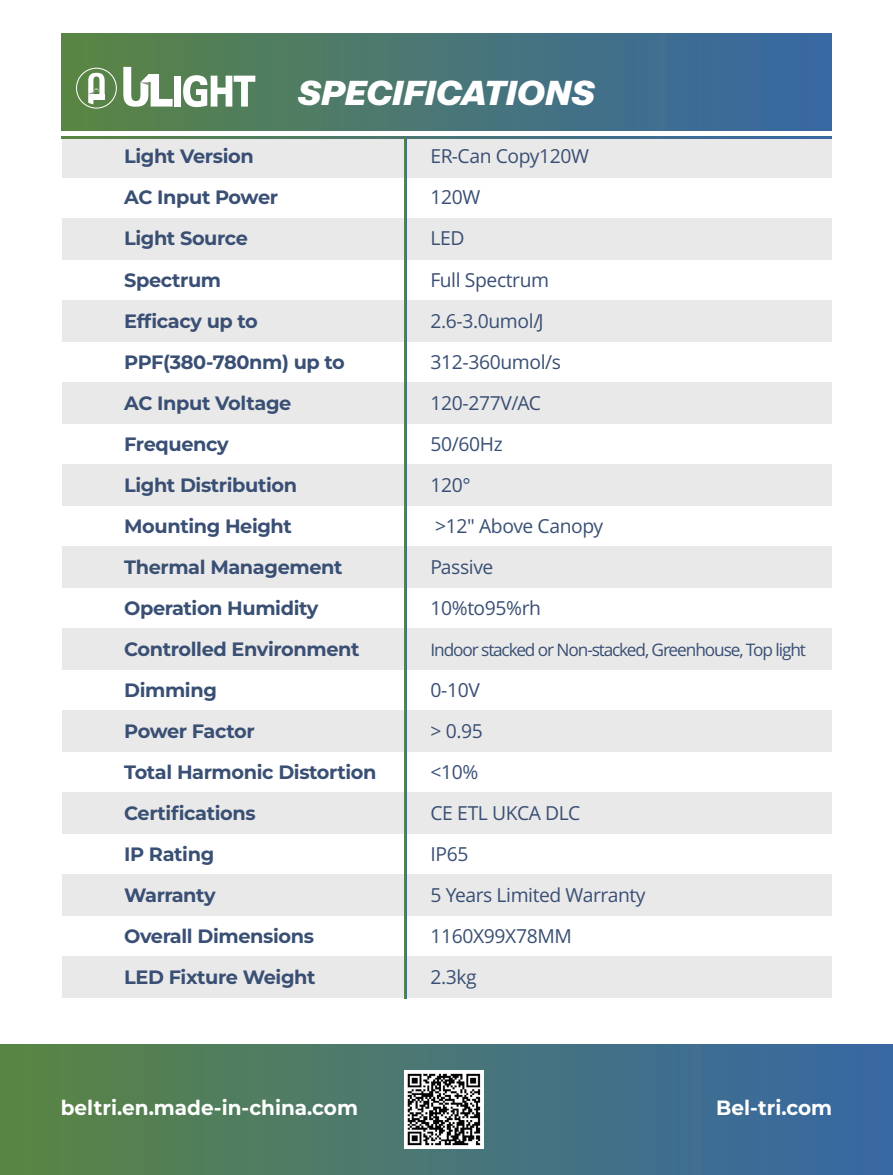
<style>
.page{position:relative;width:893px;height:1175px;background:#fff}
.page>*{position:absolute;margin:0;border:0;box-sizing:border-box;transform-origin:0 0}
.t1{font:italic 900 34.5px "Decagram TRIAL";color:#fff}
.t2{font:700 20.55px "Liga Montserrat";color:#fff}
.t3{font:700 19.35px "Liga Montserrat";letter-spacing:-.02em;color:#394f74}
.t4{font:19.35px "Spica Neue P";letter-spacing:-.02em;color:#394f74}
.t5{font:17.25px "Spica Neue P";letter-spacing:-.065em;color:#394f74}
</style>
<div class="page">
<div style="left:62px;top:136px;width:769px;height:41px;background:#eae9e9"></div>
<div style="left:62px;top:33px;width:769px;height:97px;background:linear-gradient(to right,#5b8645,#3767a6)"></div>
<div style="left:62px;top:218px;width:769px;height:41px;background:#eae9e9"></div>
<div style="left:62px;top:300px;width:769px;height:41px;background:#eae9e9"></div>
<div style="left:62px;top:382px;width:769px;height:41px;background:#eae9e9"></div>
<div style="left:62px;top:464px;width:769px;height:41px;background:#eae9e9"></div>
<div style="left:62px;top:546px;width:769px;height:41px;background:#eae9e9"></div>
<div style="left:62px;top:628px;width:769px;height:41px;background:#eae9e9"></div>
<div style="left:62px;top:711px;width:769px;height:41px;background:#eae9e9"></div>
<div style="left:62px;top:793px;width:769px;height:41px;background:#eae9e9"></div>
<div style="left:62px;top:875px;width:769px;height:41px;background:#eae9e9"></div>
<div style="left:62px;top:957px;width:769px;height:41px;background:#eae9e9"></div>
<div style="left:0;top:1044px;width:893px;height:131px;background:linear-gradient(to right,#5b8645,#3868a7)"></div>
<svg style="left:62px;top:136px;width:769px;height:2px;background:#487675"></svg>
<hr style="left:405px;top:138px;width:1px;height:860px;background:#547f55">
<div style="left:174px;top:76px;width:7px;height:31px;background:#fff"></div>
<svg style="left:183px;top:75px;width:72px;height:32px"></svg>
<svg style="left:123px;top:67px;width:50px;height:40px"></svg>
<div style="left:148px;top:74px;width:11px;height:8px;background:#fff"></div>
<svg style="left:88px;top:73px;width:17px;height:31px"></svg>
<div style="left:76px;top:68px;width:41px;height:41px;border:1px solid #fff;border-radius:50%"></div>
<img style="left:405px;top:1070px;width:78px;height:78px">
<h1 class="t1" style="left:298px;top:77px;width:298px">SPECIFICATIONS</h1>
<p class="t3" style="left:124px;top:143px;width:131px">Light Version</p>
<p class="t4" style="left:430px;top:142px;width:160px">ER-Can Copy120W</p>
<p class="t3" style="left:124px;top:184px;width:155px">AC Input Power</p>
<p class="t4" style="left:430px;top:183px;width:51px">120W</p>
<p class="t3" style="left:124px;top:225px;width:125px">Light Source</p>
<p class="t4" style="left:430px;top:224px;width:36px">LED</p>
<p class="t3" style="left:124px;top:266px;width:98px">Spectrum</p>
<p class="t4" style="left:430px;top:266px;width:120px">Full Spectrum</p>
<p class="t3" style="left:124px;top:307px;width:135px">Efficacy up to</p>
<p class="t4" style="left:430px;top:307px;width:115px">2.6-3.0umol/J</p>
<p class="t3" style="left:124px;top:348px;width:222px">PPF(380-780nm) up to</p>
<p class="t4" style="left:430px;top:348px;width:132px">312-360umol/s</p>
<p class="t3" style="left:124px;top:389px;width:169px">AC Input Voltage</p>
<p class="t4" style="left:430px;top:389px;width:112px">120-277V/AC</p>
<p class="t3" style="left:124px;top:430px;width:106px">Frequency</p>
<p class="t4" style="left:430px;top:430px;width:74px">50/60Hz</p>
<p class="t3" style="left:124px;top:471px;width:174px">Light Distribution</p>
<p class="t4" style="left:430px;top:471px;width:42px">120°</p>
<p class="t3" style="left:124px;top:512px;width:169px">Mounting Height</p>
<p class="t4" style="left:435px;top:512px;width:170px">&gt;12" Above Canopy</p>
<p class="t3" style="left:124px;top:553px;width:220px">Thermal Management</p>
<p class="t4" style="left:430px;top:553px;width:64px">Passive</p>
<p class="t3" style="left:124px;top:594px;width:196px">Operation Humidity</p>
<p class="t4" style="left:430px;top:594px;width:112px">10%to95%rh</p>
<p class="t3" style="left:124px;top:635px;width:237px">Controlled Environment</p>
<p class="t5" style="left:430px;top:637px;width:377px">Indoor stacked or Non-stacked, Greenhouse, Top light</p>
<p class="t3" style="left:124px;top:676px;width:94px">Dimming</p>
<p class="t4" style="left:430px;top:676px;width:51px">0-10V</p>
<p class="t3" style="left:124px;top:717px;width:132px">Power Factor</p>
<p class="t4" style="left:430px;top:717px;width:54px">&gt; 0.95</p>
<p class="t3" style="left:124px;top:758px;width:254px">Total Harmonic Distortion</p>
<p class="t4" style="left:430px;top:758px;width:49px">&lt;10%</p>
<p class="t3" style="left:124px;top:799px;width:133px">Certifications</p>
<p class="t4" style="left:430px;top:799px;width:151px">CE ETL UKCA DLC</p>
<p class="t3" style="left:124px;top:840px;width:92px">IP Rating</p>
<p class="t4" style="left:430px;top:840px;width:39px">IP65</p>
<p class="t3" style="left:124px;top:881px;width:93px">Warranty</p>
<p class="t4" style="left:430px;top:881px;width:217px">5 Years Limited Warranty</p>
<p class="t3" style="left:124px;top:922px;width:191px">Overall Dimensions</p>
<p class="t4" style="left:430px;top:922px;width:143px">1160X99X78MM</p>
<p class="t3" style="left:124px;top:963px;width:193px">LED Fixture Weight</p>
<p class="t4" style="left:430px;top:963px;width:48px">2.3kg</p>
<p class="t2" style="left:61px;top:1093px;width:299px">beltri.en.made-in-china.com</p>
<p class="t2" style="left:716px;top:1093px;width:117px">Bel-tri.com</p>
</div>
